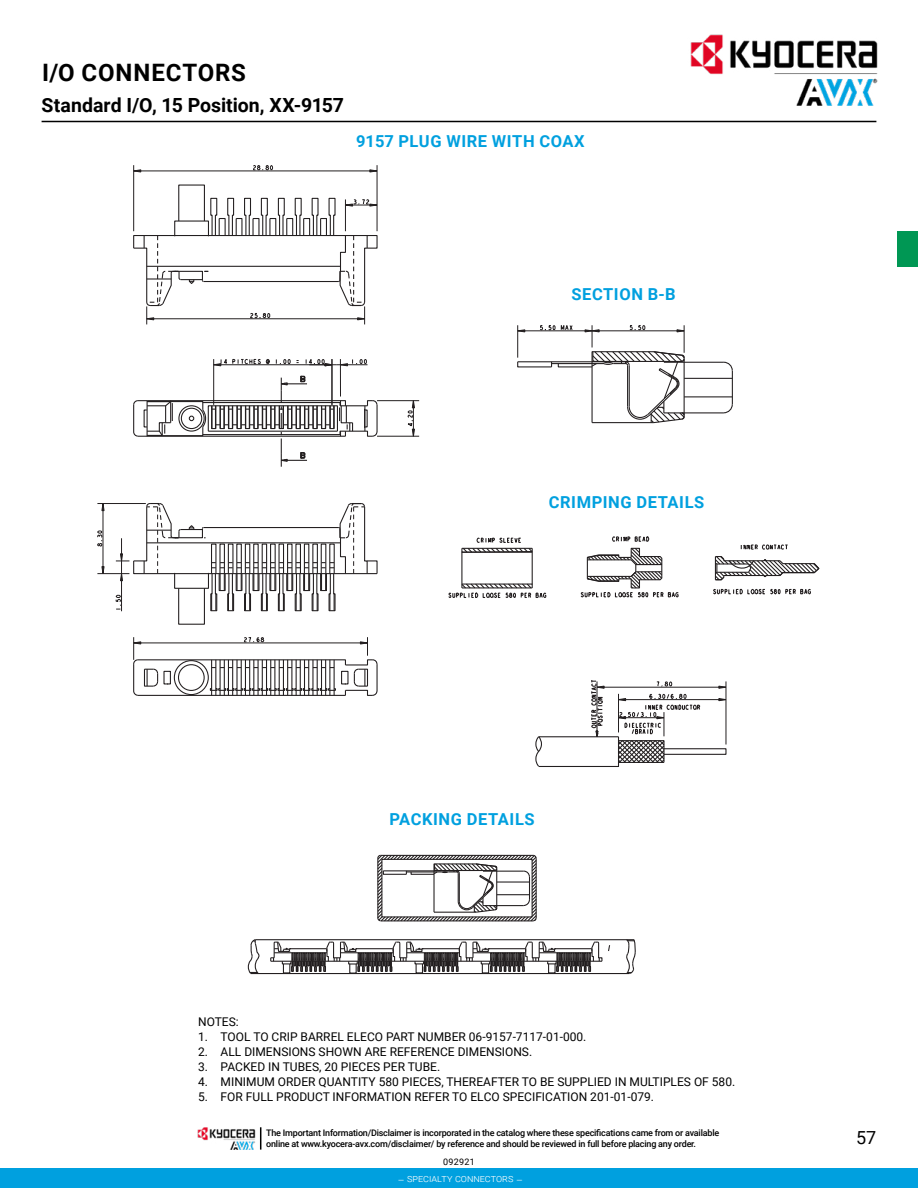
<style>
.page{position:relative;width:918px;height:1188px;background:#fff}
.page>*{position:absolute;margin:0;border:0;box-sizing:border-box;transform-origin:0 0}
.t1{font:700 24px "Roboto";letter-spacing:.035em;color:#000}
.t2{font:700 19.5px "Roboto";color:#000}
.t3{font:18px "Roboto";color:#000}
.t4{font:700 16.5px "Roboto";letter-spacing:.035em;color:#00a0df}
.t5{font:12px "Roboto";color:#000}
.t6{font:300 10.5px "Roboto";color:#fff}
.t7{font:500 9px/10.8px "Roboto";letter-spacing:-.025em;color:#000}
.t8{font:9px "Roboto";letter-spacing:.03em;color:#000}
</style>
<div class="page">
<hr style="left:42px;top:121px;width:834px;height:1px;background:#000">
<img style="left:669px;top:34px;width:209px;height:87px">
<div style="left:0;top:1169px;width:918px;height:19px;background:#00a0df"></div>
<img style="left:198px;top:1127px;width:57px;height:23px">
<svg style="left:260px;top:1127px;width:1px;height:23px"></svg>
<div style="left:897px;top:232px;width:21px;height:35px;background:#009754"></div>
<svg style="left:253px;top:165px;width:20px;height:6px"></svg>
<svg style="left:134px;top:169px;width:7px;height:4px"></svg>
<svg style="left:369px;top:169px;width:8px;height:4px"></svg>
<svg style="left:406px;top:401px;width:9px;height:35px"></svg>
<svg style="left:276px;top:359px;width:23px;height:5px"></svg>
<svg style="left:214px;top:358px;width:56px;height:8px"></svg>
<svg style="left:97px;top:530px;width:6px;height:17px"></svg>
<svg style="left:101px;top:566px;width:4px;height:7px"></svg>
<svg style="left:101px;top:504px;width:4px;height:7px"></svg>
<svg style="left:718px;top:698px;width:8px;height:3px"></svg>
<svg style="left:718px;top:685px;width:8px;height:4px"></svg>
<hr style="left:103px;top:504px;width:1px;height:70px;background:#231f20">
<hr style="left:133px;top:165px;width:1px;height:66px;background:#231f20">
<hr style="left:213px;top:359px;width:1px;height:46px;background:#231f20">
<hr style="left:332px;top:359px;width:1px;height:46px;background:#231f20">
<hr style="left:340px;top:359px;width:1px;height:38px;background:#231f20">
<hr style="left:377px;top:165px;width:1px;height:66px;background:#231f20">
<hr style="left:413px;top:401px;width:1px;height:35px;background:#231f20">
<hr style="left:619px;top:699px;width:107px;height:1px;background:#231f20">
<hr style="left:597px;top:687px;width:129px;height:1px;background:#231f20">
<hr style="left:97px;top:573px;width:32px;height:1px;background:#231f20">
<hr style="left:97px;top:503px;width:49px;height:1px;background:#231f20">
<hr style="left:377px;top:436px;width:42px;height:1px;background:#231f20">
<hr style="left:726px;top:681px;width:1px;height:64px;background:#231f20">
<hr style="left:377px;top:400px;width:42px;height:1px;background:#231f20">
<hr style="left:214px;top:364px;width:118px;height:1px;background:#231f20">
<hr style="left:336px;top:364px;width:32px;height:1px;background:#231f20">
<svg style="left:306px;top:359px;width:61px;height:7px"></svg>
<hr style="left:134px;top:171px;width:243px;height:1px;background:#231f20">
<div style="left:178px;top:588px;width:27px;height:37px;border:1px solid #231f20"></div>
<div style="left:178px;top:185px;width:27px;height:37px;border:1px solid #231f20"></div>
<div style="left:663px;top:748px;width:64px;height:7px;border:1px solid #231f20"></div>
<hr style="left:461px;top:548px;width:1px;height:40px;background:#231f20">
<hr style="left:532px;top:548px;width:1px;height:40px;background:#231f20">
<svg style="left:448px;top:583px;width:99px;height:15px"></svg>
<svg style="left:461px;top:537px;width:72px;height:17px"></svg>
<hr style="left:664px;top:412px;width:60px;height:1px;background:#231f20">
<svg style="left:580px;top:536px;width:99px;height:62px"></svg>
<hr style="left:732px;top:371px;width:1px;height:33px;background:#231f20">
<hr style="left:684px;top:396px;width:48px;height:1px;background:#231f20">
<hr style="left:684px;top:378px;width:48px;height:1px;background:#231f20">
<hr style="left:664px;top:362px;width:60px;height:1px;background:#231f20">
<svg style="left:713px;top:544px;width:106px;height:51px"></svg>
<svg style="left:133px;top:637px;width:245px;height:59px"></svg>
<svg style="left:115px;top:503px;width:263px;height:109px"></svg>
<svg style="left:133px;top:376px;width:245px;height:91px"></svg>
<svg style="left:133px;top:197px;width:245px;height:127px"></svg>
<svg style="left:535px;top:680px;width:166px;height:87px"></svg>
<svg style="left:723px;top:361px;width:10px;height:11px"></svg>
<svg style="left:723px;top:403px;width:10px;height:11px"></svg>
<svg style="left:517px;top:325px;width:169px;height:99px"></svg>
<svg style="left:377px;top:854px;width:160px;height:68px"></svg>
<svg style="left:247px;top:939px;width:389px;height:35px"></svg>
<h1 class="t1" style="left:42px;top:56px;width:206px">I/O CONNECTORS</h1>
<h2 class="t2" style="left:42px;top:92px;width:304px">Standard I/O, 15 Position, XX-9157</h2>
<h3 class="t4" style="left:356px;top:129px;width:230px">9157 PLUG WIRE WITH COAX</h3>
<h3 class="t4" style="left:571px;top:282px;width:106px">SECTION B-B</h3>
<h3 class="t4" style="left:549px;top:491px;width:157px">CRIMPING DETAILS</h3>
<h3 class="t4" style="left:389px;top:808px;width:147px">PACKING DETAILS</h3>
<p class="t5" style="left:198px;top:1013px;width:42px">NOTES:</p>
<p class="t5" style="left:198px;top:1028px;width:390px">1. TOOL TO CRIP BARREL ELECO PART NUMBER 06-9157-7117-01-000.</p>
<p class="t5" style="left:198px;top:1043px;width:336px">2. ALL DIMENSIONS SHOWN ARE REFERENCE DIMENSIONS.</p>
<p class="t5" style="left:198px;top:1058px;width:244px">3. PACKED IN TUBES, 20 PIECES PER TUBE.</p>
<p class="t5" style="left:198px;top:1073px;width:539px">4. MINIMUM ORDER QUANTITY 580 PIECES, THEREAFTER TO BE SUPPLIED IN MULTIPLES OF 580.</p>
<p class="t5" style="left:198px;top:1088px;width:457px">5. FOR FULL PRODUCT INFORMATION REFER TO ELCO SPECIFICATION 201-01-079.</p>
<p class="t7" style="left:266px;top:1127px;width:455px">The Important Information/Disclaimer is incorporated in the catalog where these specifications came from or available online at www.kyocera-avx.com/disclaimer/ by reference and should be reviewed in full before placing any order.</p>
<p class="t8" style="left:443px;top:1155px;width:33px">092921</p>
<p class="t6" style="left:398px;top:1171px;width:127px">– SPECIALTY CONNECTORS –</p>
<h3 class="t3" style="left:856px;top:1125px;width:22px">57</h3>
</div>
